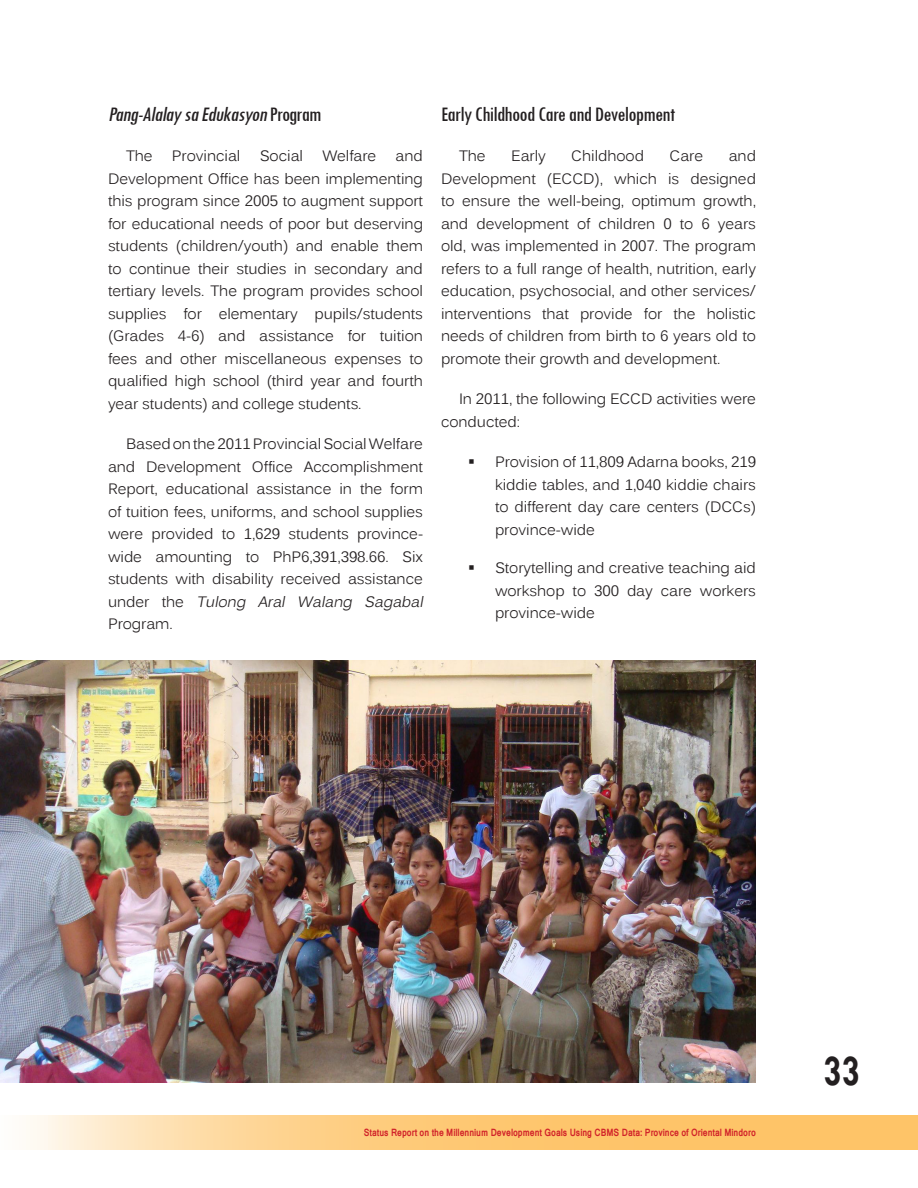
<style>
.page{position:relative;width:918px;height:1188px;background:#fff}
.page>*{position:absolute;margin:0;border:0;box-sizing:border-box;transform-origin:0 0}
.t1{font:700 44.85px "Tw Cen";color:#231f20;scale:.77 1}
.subheader_2{font:condensed 21.45px "Tw Cen";letter-spacing:-.03em;color:#231f20;scale:1.05 1}
.subheader_2-2{font:italic condensed 21.45px "Tw Cen";color:#231f20;scale:1.05 1}
.Body{font:15px/22.5px "Kalinga";letter-spacing:-.005em;color:#231f20;text-align:justify}
._123{font:15px/22.5px "Kalinga";letter-spacing:-.005em;color:#231f20;text-align:justify}
.t2{font:700 9.9px "Kartika";color:#d1232a;scale:.82 1}
.s1{font-style:normal}
.s2{font-style:italic}
</style>
<div class="page">
<div style="left:0;top:1115px;width:918px;height:35px;background:#fefbf6"></div>
<svg style="left:48px;top:1115px;width:870px;height:35px;background:#fece83"></svg>
<svg style="left:0;top:1082px;width:56px;height:1px"></svg>
<img style="left:0;top:660px;width:756px;height:422px">
<p class="subheader_2-2" style="left:108px;top:101px;width:205px">Pang-AlalaysaEdukasyon<span class="s1">P ro g r a m</span></p>
<p class="Body" style="left:126px;top:146px;width:28px">The</p>
<p class="Body" style="left:172px;top:146px;width:70px">Provincial</p>
<p class="Body" style="left:260px;top:146px;width:45px">Social</p>
<p class="Body" style="left:322px;top:146px;width:56px">Welfare</p>
<p class="Body" style="left:108px;top:146px;width:317px;text-indent:288px">and Development Office has been implementing this program since 2005 to augment support for educational needs of poor but deserving students (children/youth) and enable them to continue their studies in secondary and tertiary levels. The program provides school supplies for elementary pupils/students (Grades 4-6) and assistance for tuition fees and other miscellaneous expenses to qualified high school (third year and fourth year students) and college students.</p>
<p class="Body" style="left:108px;top:434px;width:320px;text-align:left;text-indent:18px">Based on the 2011 Provincial Social Welfare and Development Office Accomplishment Report, educational assistance in the form of tuition fees, uniforms, and school supplies were provided to 1,629 students province&shy;wide amounting to PhP6,391,398.66. Six students with disability received assistance u n d e r t h e <span class="s2">Tulong Aral Walang Sagabal </span>Program.</p>
<p class="subheader_2" style="left:441px;top:101px;width:225px">Early Childhood Care and Development</p>
<p class="Body" style="left:459px;top:146px;width:28px">The</p>
<p class="Body" style="left:511px;top:146px;width:36px">Early</p>
<p class="Body" style="left:571px;top:146px;width:74px">Childhood</p>
<p class="Body" style="left:670px;top:146px;width:35px">Care</p>
<p class="Body" style="left:441px;top:146px;width:317px;text-indent:288px">and Development (ECCD), which is designed to ensure the well-being, optimum growth, and development of children 0 to 6 years old, was implemented in 2007. The program refers to a full range of health, nutrition, early education, psychosocial, and other services/ interventions that provide for the holistic needs of children from birth to 6 years old to promote their growth and development.</p>
<p class="Body" style="left:441px;top:389px;width:317px;text-indent:18px">In 2011, the following ECCD activities were conducted:</p>
<p class="_123" style="left:495px;top:452px;width:263px">Provision of 11,809 Adarna books, 219 kiddie tables, and 1,040 kiddie chairs to different day care centers (DCCs) province-wide</p>
<p class="_123" style="left:495px;top:558px;width:263px">Storytelling and creative teaching aid workshop to 300 day care workers province-wide</p>
<p class="t2" style="left:364px;top:1126px;width:480px">Status Report on the Millennium Development Goals Using CBMS Data: Province of Oriental Mindoro</p>
<h1 class="t1" style="left:824px;top:1044px;width:49px">33</h1>
</div>
